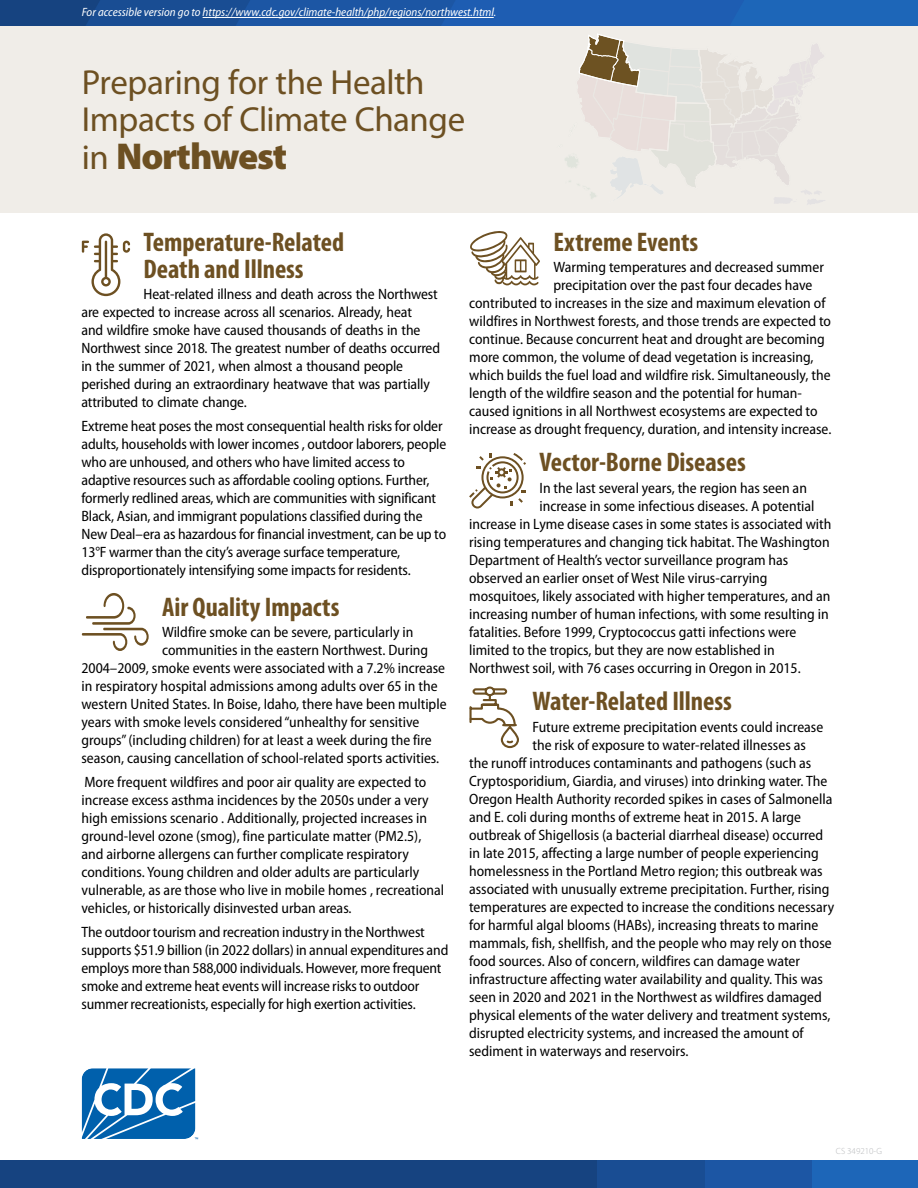
<style>
.page{position:relative;width:918px;height:1188px;background:#fff}
.page>*{position:absolute;margin:0;border:0;box-sizing:border-box;transform-origin:0 0}
.t1{font:900 37.5px "Myriad Pro";letter-spacing:-.03em;color:#6d5022}
.t2{font:34.8px/37.5px "Myriad Pro";letter-spacing:-.015em;color:#6d5022}
.H5{font:700 condensed 27px/27px "Myriad Pro";color:#6d5022}
.t3{font:semi-condensed 15px/18px "Myriad Pro";color:#000}
.t4{font:italic semi-condensed 12px "Myriad Pro";color:#fff}
.t5{font:300 9px "Myriad Pro";color:#b6b8ba}
.s1{font-weight:400;font-size:34.8px}
</style>
<div class="page">
<svg style="left:0;top:0;width:918px;height:27px;background:#235da8"></svg>
<div style="left:0;top:1161px;width:598px;height:27px;background:#164380"></div>
<div style="left:812px;top:1161px;width:106px;height:27px;background:#1d66b8"></div>
<div style="left:705px;top:1161px;width:107px;height:27px;background:#1c56a4"></div>
<div style="left:598px;top:1161px;width:107px;height:27px;background:#194d93"></div>
<hr style="left:203px;top:17px;width:291px;height:1px;background:#fff">
<div style="left:0;top:27px;width:918px;height:186px;background:#f0ede8"></div>
<svg style="left:81px;top:1068px;width:117px;height:72px"></svg>
<svg style="left:82px;top:593px;width:67px;height:58px"></svg>
<svg style="left:470px;top:231px;width:70px;height:55px"></svg>
<svg style="left:469px;top:453px;width:57px;height:56px"></svg>
<svg style="left:469px;top:686px;width:50px;height:63px"></svg>
<svg style="left:82px;top:233px;width:48px;height:63px"></svg>
<svg style="left:559px;top:33px;width:266px;height:171px"></svg>
<p class="t4" style="left:82px;top:6px;width:416px">For accessible version go to https://www.cdc.gov/climate-health/php/regions/northwest.html.</p>
<h1 class="t2" style="left:82px;top:64px;width:385px">Preparing for the Health<br>Impacts of Climate Change</h1>
<h1 class="t1" style="left:82px;top:135px;width:207px"><span class="s1">in</span> Northwest</h1>
<h2 class="H5" style="left:144px;top:229px;width:202px">Temperature-Related<br>Death and Illness</h2>
<p class="t3" style="left:81px;top:285px;width:360px;text-indent:62px">Heat-related illness and death across the Northwest are expected to increase across all scenarios. Already, heat<br>and wildfire smoke have caused thousands of deaths in the Northwest since 2018. The greatest number of deaths occurred in the summer of 2021, when almost a thousand people perished during an extraordinary heatwave that was partially attributed to climate change.</p>
<p class="t3" style="left:81px;top:417px;width:366px">Extreme heat poses the most consequential health risks for older adults, households with lower incomes , outdoor laborers, people who are unhoused, and others who have limited access to adaptive resources such as affordable cooling options. Further, formerly redlined areas, which are communities with significant Black, Asian, and immigrant populations classified during the New Deal–era as hazardous for financial investment, can be up to 13°F warmer than the city’s average surface temperature, disproportionately intensifying some impacts for residents.</p>
<h2 class="H5" style="left:162px;top:594px;width:179px">Air Quality Impacts</h2>
<p class="t3" style="left:162px;top:623px;width:253px">Wildfire smoke can be severe, particularly in</p>
<p class="t3" style="left:162px;top:641px;width:268px">communities in the eastern Northwest. During</p>
<p class="t3" style="left:81px;top:659px;width:365px">2004–2009, smoke events were associated with a 7.2% increase</p>
<p class="t3" style="left:81px;top:677px;width:358px">in respiratory hospital admissions among adults over 65 in the</p>
<p class="t3" style="left:81px;top:695px;width:367px">western United States. In Boise, Idaho, there have been multiple</p>
<p class="t3" style="left:81px;top:713px;width:339px">years with smoke levels considered “unhealthy for sensitive</p>
<p class="t3" style="left:81px;top:731px;width:352px">groups” (including children) for at least a week during the fire</p>
<p class="t3" style="left:81px;top:749px;width:359px">season, causing cancellation of school-related sports activities.</p>
<p class="t3" style="left:81px;top:773px;width:364px">More frequent wildfires and poor air quality are expected to increase excess asthma incidences by the 2050s under a very high emissions scenario . Additionally, projected increases in ground-level ozone (smog), fine particulate matter (PM2.5), and airborne allergens can further complicate respiratory conditions. Young children and older adults are particularly vulnerable, as are those who live in mobile homes , recreational vehicles, or historically disinvested urban areas.</p>
<p class="t3" style="left:81px;top:923px;width:368px">The outdoor tourism and recreation industry in the Northwest supports $51.9 billion (in 2022 dollars) in annual expenditures and employs more than 588,000 individuals. However, more frequent smoke and extreme heat events will increase risks to outdoor summer recreationists, especially for high exertion activities.</p>
<h2 class="H5" style="left:554px;top:228px;width:146px">Extreme Events</h2>
<p class="t3" style="left:554px;top:258px;width:272px">Warming temperatures and decreased summer</p>
<p class="t3" style="left:554px;top:276px;width:260px">precipitation over the past four decades have</p>
<p class="t3" style="left:469px;top:294px;width:358px">contributed to increases in the size and maximum elevation of</p>
<p class="t3" style="left:469px;top:312px;width:363px">wildfires in Northwest forests, and those trends are expected to</p>
<p class="t3" style="left:469px;top:330px;width:357px">continue. Because concurrent heat and drought are becoming</p>
<p class="t3" style="left:469px;top:348px;width:346px">more common, the volume of dead vegetation is increasing,</p>
<p class="t3" style="left:469px;top:366px;width:363px">which builds the fuel load and wildfire risk. Simultaneously, the</p>
<p class="t3" style="left:469px;top:384px;width:334px">length of the wildfire season and the potential for human-</p>
<p class="t3" style="left:469px;top:402px;width:350px">caused ignitions in all Northwest ecosystems are expected to</p>
<p class="t3" style="left:469px;top:420px;width:364px">increase as drought frequency, duration, and intensity increase.</p>
<h2 class="H5" style="left:540px;top:449px;width:208px">Vector-Borne Diseases</h2>
<p class="t3" style="left:540px;top:479px;width:269px">In the last several years, the region has seen an</p>
<p class="t3" style="left:540px;top:497px;width:277px">increase in some infectious diseases. A potential</p>
<p class="t3" style="left:469px;top:515px;width:364px">increase in Lyme disease cases in some states is associated with</p>
<p class="t3" style="left:469px;top:533px;width:362px">rising temperatures and changing tick habitat. The Washington</p>
<p class="t3" style="left:469px;top:551px;width:321px">Department of Health’s vector surveillance program has</p>
<p class="t3" style="left:469px;top:569px;width:300px">observed an earlier onset of West Nile virus-carrying</p>
<p class="t3" style="left:469px;top:587px;width:363px">mosquitoes, likely associated with higher temperatures, and an</p>
<p class="t3" style="left:469px;top:605px;width:361px">increasing number of human infections, with some resulting in</p>
<p class="t3" style="left:469px;top:623px;width:329px">fatalities. Before 1999, Cryptococcus gatti infections were</p>
<p class="t3" style="left:469px;top:641px;width:307px">limited to the tropics, but they are now established in</p>
<p class="t3" style="left:469px;top:659px;width:333px">Northwest soil, with 76 cases occurring in Oregon in 2015.</p>
<h2 class="H5" style="left:533px;top:688px;width:201px">Water-Related Illness</h2>
<p class="t3" style="left:533px;top:718px;width:292px">Future extreme precipitation events could increase</p>
<p class="t3" style="left:533px;top:736px;width:275px">the risk of exposure to water-related illnesses as</p>
<p class="t3" style="left:469px;top:754px;width:344px">the runoff introduces contaminants and pathogens (such as</p>
<p class="t3" style="left:469px;top:772px;width:360px">Cryptosporidium, Giardia, and viruses) into drinking water. The</p>
<p class="t3" style="left:469px;top:790px;width:365px">Oregon Health Authority recorded spikes in cases of Salmonella</p>
<p class="t3" style="left:469px;top:808px;width:334px">and E. coli during months of extreme heat in 2015. A large</p>
<p class="t3" style="left:469px;top:826px;width:356px">outbreak of Shigellosis (a bacterial diarrheal disease) occurred</p>
<p class="t3" style="left:469px;top:844px;width:351px">in late 2015, affecting a large number of people experiencing</p>
<p class="t3" style="left:469px;top:862px;width:355px">homelessness in the Portland Metro region; this outbreak was</p>
<p class="t3" style="left:469px;top:880px;width:362px">associated with unusually extreme precipitation. Further, rising</p>
<p class="t3" style="left:469px;top:898px;width:367px">temperatures are expected to increase the conditions necessary</p>
<p class="t3" style="left:469px;top:916px;width:351px">for harmful algal blooms (HABs), increasing threats to marine</p>
<p class="t3" style="left:469px;top:934px;width:364px">mammals, fish, shellfish, and the people who may rely on those</p>
<p class="t3" style="left:469px;top:952px;width:332px">food sources. Also of concern, wildfires can damage water</p>
<p class="t3" style="left:469px;top:970px;width:355px">infrastructure affecting water availability and quality. This was</p>
<p class="t3" style="left:469px;top:988px;width:354px">seen in 2020 and 2021 in the Northwest as wildfires damaged</p>
<p class="t3" style="left:469px;top:1006px;width:363px">physical elements of the water delivery and treatment systems,</p>
<p class="t3" style="left:469px;top:1024px;width:336px">disrupted electricity systems, and increased the amount of</p>
<p class="t3" style="left:469px;top:1042px;width:221px">sediment in waterways and reservoirs.</p>
<p class="t5" style="left:836px;top:1146px;width:48px">CS 349210-G</p>
</div>
